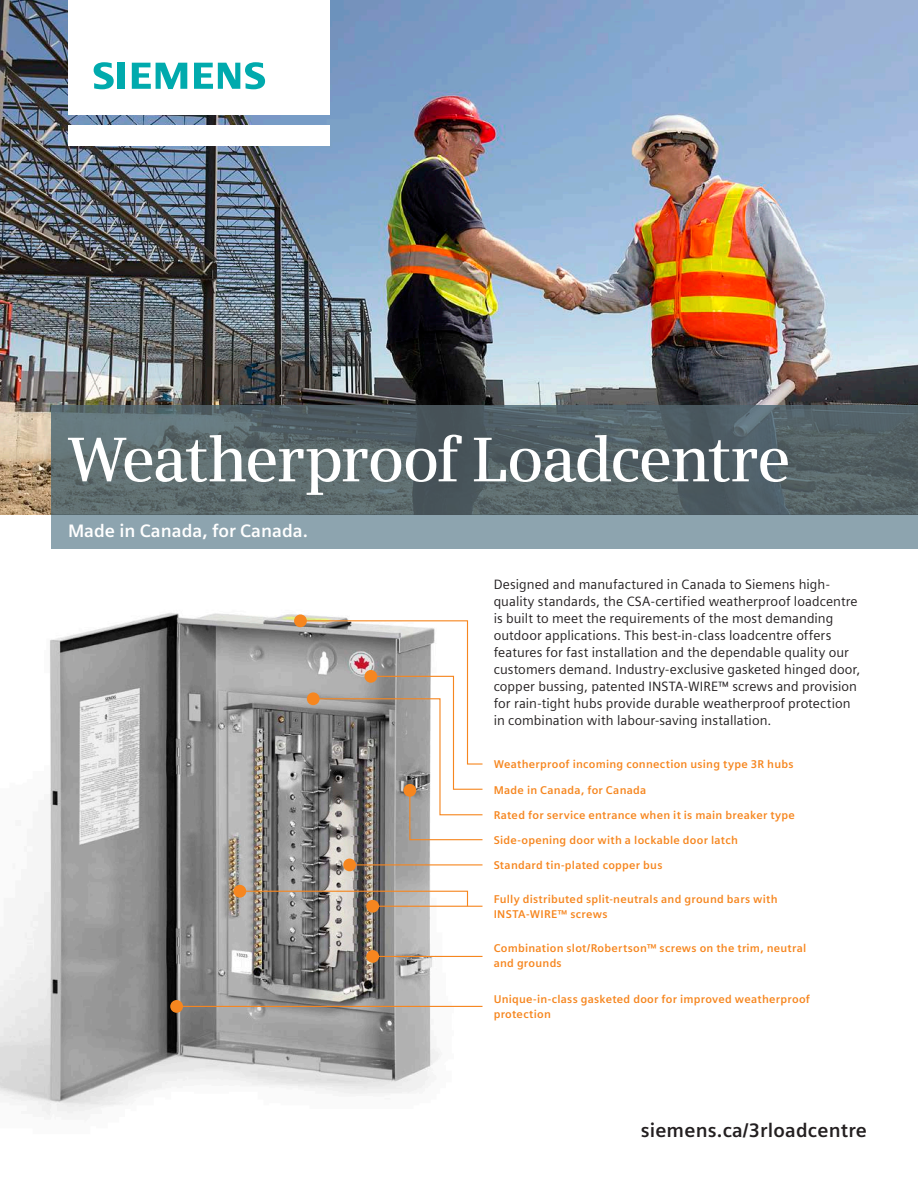
<style>
.page{position:relative;width:918px;height:1188px;background:#fff}
.page>*{position:absolute;margin:0;border:0;box-sizing:border-box;transform-origin:0 0}
.t1{font:600 63px "Siemens Serif OT";letter-spacing:-.035em;color:#fff}
.t2{font:700 19.5px "Siemens Sans OT";letter-spacing:.01em;color:#231f20}
.t3{font:700 18px "Siemens Sans OT";color:#fff}
.t4{font:13.5px/17px "Siemens Sans OT";letter-spacing:.005em;color:#231f20}
.t5{font:700 11.25px/14.9px "Siemens Sans OT";letter-spacing:.025em;color:#f6861f}
</style>
<div class="page">
<img style="left:0;top:613px;width:454px;height:503px">
<img style="left:0;top:0;width:918px;height:514px">
<div style="left:51px;top:514px;width:867px;height:34px;background:#8da4af"></div>
<svg style="left:51px;top:405px;width:867px;height:109px;background:#566569"></svg>
<div style="left:294px;top:614px;width:13px;height:13px;background:#f6861f;border-radius:50%"></div>
<div style="left:343px;top:859px;width:13px;height:12px;background:#f6861f;border-radius:50%"></div>
<hr style="left:350px;top:864px;width:133px;height:1px;background:#f6861f">
<div style="left:366px;top:950px;width:13px;height:13px;background:#f6861f;border-radius:50%"></div>
<hr style="left:373px;top:956px;width:110px;height:1px;background:#f6861f">
<svg style="left:366px;top:900px;width:13px;height:13px"></svg>
<hr style="left:373px;top:906px;width:110px;height:1px;background:#f6861f">
<div style="left:170px;top:1000px;width:13px;height:13px;background:#f6861f;border-radius:50%"></div>
<hr style="left:177px;top:1006px;width:306px;height:1px;background:#f6861f">
<div style="left:68px;top:125px;width:261px;height:21px;background:#fff"></div>
<div style="left:68px;top:0;width:261px;height:115px;background:#fff"></div>
<svg style="left:94px;top:62px;width:20px;height:27px"></svg>
<div style="left:118px;top:63px;width:7px;height:26px;background:#00aaad"></div>
<svg style="left:132px;top:63px;width:55px;height:26px"></svg>
<svg style="left:194px;top:62px;width:71px;height:27px"></svg>
<svg style="left:299px;top:620px;width:184px;height:221px"></svg>
<div style="left:233px;top:885px;width:13px;height:13px;background:#f6861f;border-radius:50%"></div>
<svg style="left:239px;top:890px;width:230px;height:17px;background:#b2a294"></svg>
<h1 class="t1" style="left:68px;top:423px;width:724px">Weatherproof Loadcentre</h1>
<h3 class="t3" style="left:68px;top:521px;width:241px">Made in Canada, for Canada.</h3>
<p class="t4" style="left:494px;top:576px;width:368px">Designed and manufactured in Canada to Siemens high&shy;quality standards, the CSA-certified weatherproof loadcentre is built to meet the requirements of the most demanding outdoor applications. This best-in-class loadcentre offers features for fast installation and the dependable quality our customers demand. Industry-exclusive gasketed hinged door, copper bussing, patented INSTA-WIRE™ screws and provision for rain-tight hubs provide durable weatherproof protection in combination with labour-saving installation.</p>
<p class="t5" style="left:494px;top:757px;width:301px">Weatherproof incoming connection using type 3R hubs</p>
<p class="t5" style="left:494px;top:782px;width:154px">Made in Canada, for Canada</p>
<p class="t5" style="left:494px;top:808px;width:303px">Rated for service entrance when it is main breaker type</p>
<p class="t5" style="left:494px;top:833px;width:246px">Side-opening door with a lockable door latch</p>
<p class="t5" style="left:494px;top:858px;width:170px">Standard tin-plated copper bus</p>
<p class="t5" style="left:494px;top:892px;width:285px">Fully distributed split-neutrals and ground bars with<br>INSTA-WIRE™ screws</p>
<p class="t5" style="left:494px;top:941px;width:314px">Combination slot/Robertson™ screws on the trim, neutral and grounds</p>
<p class="t5" style="left:494px;top:992px;width:318px">Unique-in-class gasketed door for improved weatherproof protection</p>
<h2 class="t2" style="left:641px;top:1119px;width:228px">siemens.ca/3rloadcentre</h2>
</div>
